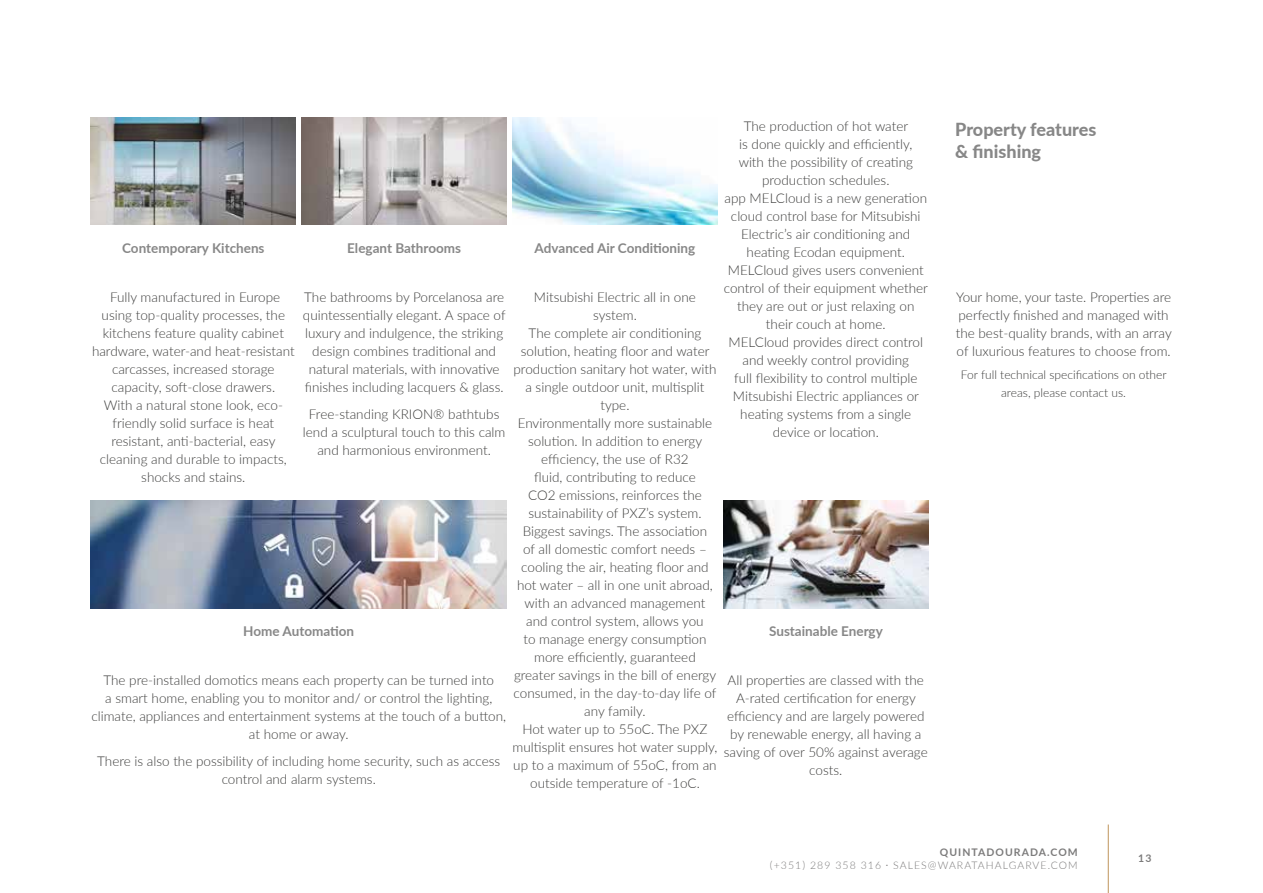
<style>
.page{position:relative;width:1263px;height:893px;background:#fff}
.page>*{position:absolute;margin:0;border:0;box-sizing:border-box;transform-origin:0 0}
.t1{font:800 18px/22.5px "Lato";color:#878787}
.t2{font:300 13.5px/18px "Lato";color:#3c3c3b;text-align:center}
.t3{font:700 13.5px "Lato";color:#878787}
.t4{font:300 12px/18px "Lato";color:#3c3c3b;text-align:center}
.t5{font:300 10.5px/12.6px "Lato";letter-spacing:.1em;color:#7c7b7b;text-align:right}
.t6{font:700 10.5px "Lato";color:#7c7b7b}
.s1{font-weight:700}
</style>
<div class="page">
<hr style="left:1108px;top:824px;width:1px;height:69px;background:#bf945b">
<img style="left:91px;top:501px;width:416px;height:108px">
<img style="left:723px;top:501px;width:205px;height:108px">
<img style="left:513px;top:117px;width:204px;height:108px">
<img style="left:302px;top:117px;width:205px;height:108px">
<img style="left:91px;top:117px;width:205px;height:108px">
<p class="t2" style="left:724px;top:117px;width:206px">The production of hot water<br>is done quickly and efficiently,<br>with the possibility of creating production schedules.<br>app MELCloud is a new generation cloud control base for Mitsubishi<br>Electric’s air conditioning and heating Ecodan equipment.<br>MELCloud gives users convenient control of their equipment whether they are out or just relaxing on their couch at home.<br>MELCloud provides direct control and weekly control providing<br>full flexibility to control multiple<br>Mitsubishi Electric appliances or heating systems from a single device or location.</p>
<h1 class="t1" style="left:955px;top:117px;width:143px">Property features &amp; finishing</h1>
<p class="t3" style="left:535px;top:238px;width:162px">Advanced Air Conditioning</p>
<p class="t2" style="left:513px;top:288px;width:206px">Mitsubishi Electric all in one system.<br>The complete air conditioning solution, heating floor and water production sanitary hot water, with a single outdoor unit, multisplit type.<br>Environmentally more sustainable solution. In addition to energy efficiency, the use of R32<br>fluid, contributing to reduce<br>CO2 emissions, reinforces the sustainability of PXZ’s system.<br>Biggest savings. The association<br>of all domestic comfort needs – cooling the air, heating floor and hot water – all in one unit abroad, with an advanced management and control system, allows you<br>to manage energy consumption more efficiently, guaranteed greater savings in the bill of energy consumed, in the day-to-day life of any family.<br>Hot water up to 55oC. The PXZ multisplit ensures hot water supply, up to a maximum of 55oC, from an outside temperature of -1oC.</p>
<p class="t3" style="left:122px;top:238px;width:144px">Contemporary Kitchens</p>
<p class="t2" style="left:92px;top:288px;width:204px">Fully manufactured in Europe using top-quality processes, the kitchens feature quality cabinet hardware, water-and heat-resistant carcasses, increased storage capacity, soft-close drawers.<br>With a natural stone look, eco&shy;friendly solid surface is heat resistant, anti-bacterial, easy cleaning and durable to impacts, shocks and stains.</p>
<p class="t2" style="left:956px;top:288px;width:218px;text-align:left">Your home, your taste. Properties are perfectly finished and managed with the best-quality brands, with an array of luxurious features to choose from.</p>
<p class="t3" style="left:347px;top:238px;width:115px">Elegant Bathrooms</p>
<p class="t2" style="left:303px;top:288px;width:204px">The bathrooms by Porcelanosa are quintessentially elegant. A space of luxury and indulgence, the striking design combines traditional and natural materials, with innovative finishes including lacquers &amp; glass.</p>
<p class="t2" style="left:303px;top:405px;width:204px">Free-standing KRION® bathtubs lend a sculptural touch to this calm and harmonious environment.</p>
<p class="t4" style="left:961px;top:365px;width:207px">For full technical specifications on other areas, please contact us.</p>
<p class="t3" style="left:243px;top:621px;width:112px">Home Automation</p>
<p class="t2" style="left:91px;top:671px;width:416px">The pre-installed domotics means each property can be turned into<br>a smart home, enabling you to monitor and/ or control the lighting, climate, appliances and entertainment systems at the touch of a button, at home or away.</p>
<p class="t2" style="left:97px;top:752px;width:404px">There is also the possibility of including home security, such as access control and alarm systems.</p>
<p class="t3" style="left:769px;top:621px;width:115px">Sustainable Energy</p>
<p class="t2" style="left:724px;top:671px;width:205px">All properties are classed with the<br>A-rated certification for energy efficiency and are largely powered by renewable energy, all having a saving of over 50% against average costs.</p>
<p class="t5" style="left:770px;top:846px;width:309px"><span class="s1">QUINTADOURADA.COM<br></span>(+351) 289 358 316 <sup>.</sup> SALES@WARATAHALGARVE.COM</p>
<p class="t6" style="left:1138px;top:851px;width:15px">13</p>
</div>
